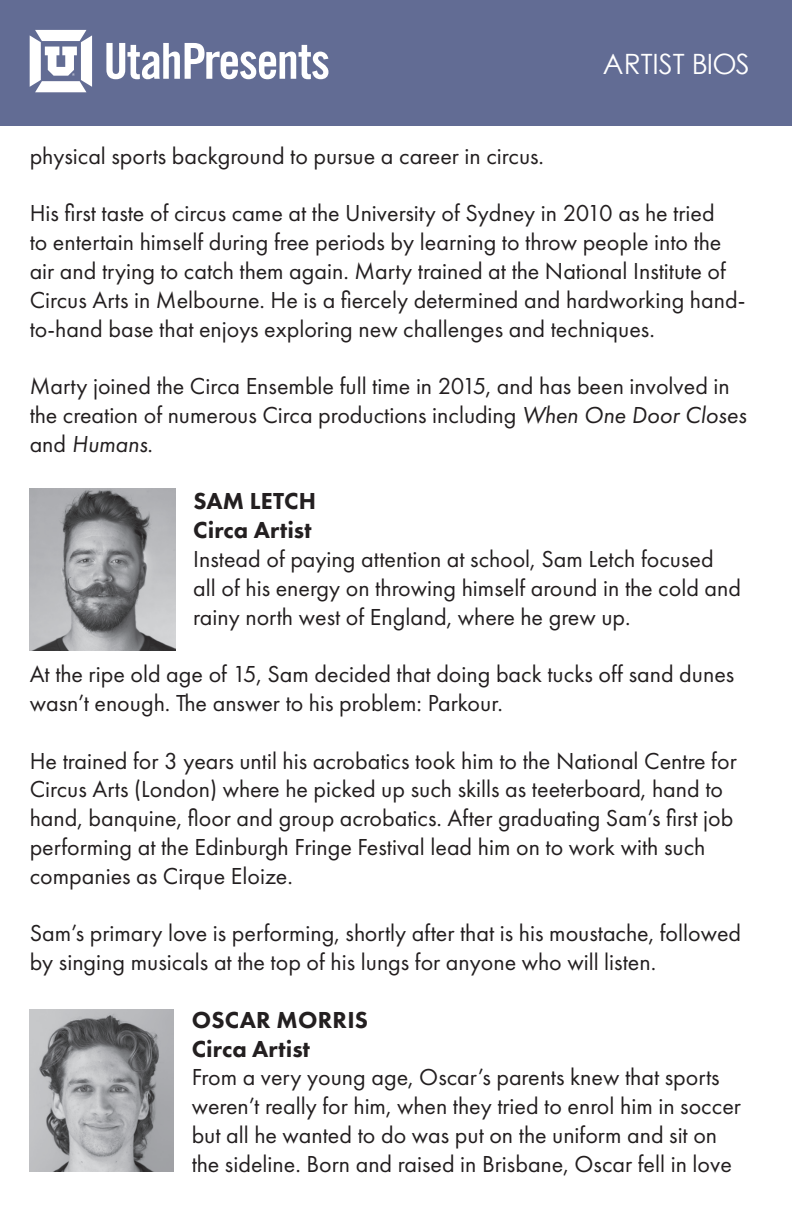
<style>
.page{position:relative;width:792px;height:1224px;background:#fff}
.page>*{position:absolute;margin:0;border:0;box-sizing:border-box;transform-origin:0 0}
.t1{font:28px "Century Gothic";color:#fff}
.t2{font:24px/28.8px "Futura PT";color:#231f20}
.t3{font:800 24px/28.8px "Futura PT";color:#231f20}
.s1{font-style:italic}
</style>
<div class="page">
<div style="left:0;top:0;width:792px;height:126px;background:#626c94"></div>
<svg style="left:106px;top:43px;width:222px;height:36px"></svg>
<svg style="left:30px;top:30px;width:62px;height:62px"></svg>
<img style="left:30px;top:488px;width:145px;height:162px">
<img style="left:30px;top:1009px;width:144px;height:163px">
<p class="t1" style="left:603px;top:44px;width:148px">ARTIST BIOS</p>
<p class="t2" style="left:30px;top:141px;width:516px">physical sports background to pursue a career in circus.</p>
<p class="t2" style="left:30px;top:199px;width:717px">His first taste of circus came at the University of Sydney in 2010 as he tried<br>to entertain himself during free periods by learning to throw people into the air and trying to catch them again. Marty trained at the National Institute of Circus Arts in Melbourne. He is a fiercely determined and hardworking hand&shy;to-hand base that enjoys exploring new challenges and techniques.</p>
<p class="t2" style="left:30px;top:372px;width:718px">Marty joined the Circa Ensemble full time in 2015, and has been involved in the creation of numerous Circa productions including <span class="s1">When One Door Closes </span>and <span class="s1">Humans</span>.</p>
<p class="t3" style="left:193px;top:487px;width:124px">SAM LETCH<br>Circa Artist</p>
<p class="t2" style="left:193px;top:544px;width:549px">Instead of paying attention at school, Sam Letch focused all of his energy on throwing himself around in the cold and rainy north west of England, where he grew up.</p>
<p class="t2" style="left:30px;top:660px;width:706px">At the ripe old age of 15, Sam decided that doing back tucks off sand dunes wasn’t enough. The answer to his problem: Parkour.</p>
<p class="t2" style="left:30px;top:746px;width:709px">He trained for 3 years until his acrobatics took him to the National Centre for Circus Arts (London) where he picked up such skills as teeterboard, hand to hand, banquine, floor and group acrobatics. After graduating Sam’s first job performing at the Edinburgh Fringe Festival lead him on to work with such companies as Cirque Eloize.</p>
<p class="t2" style="left:30px;top:919px;width:713px">Sam’s primary love is performing, shortly after that is his moustache, followed by singing musicals at the top of his lungs for anyone who will listen.</p>
<p class="t3" style="left:192px;top:1005px;width:178px">OSCAR MORRIS<br>Circa Artist</p>
<p class="t2" style="left:192px;top:1063px;width:551px">From a very young age, Oscar’s parents knew that sports weren’t really for him, when they tried to enrol him in soccer but all he wanted to do was put on the uniform and sit on the sideline. Born and raised in Brisbane, Oscar fell in love</p>
</div>
